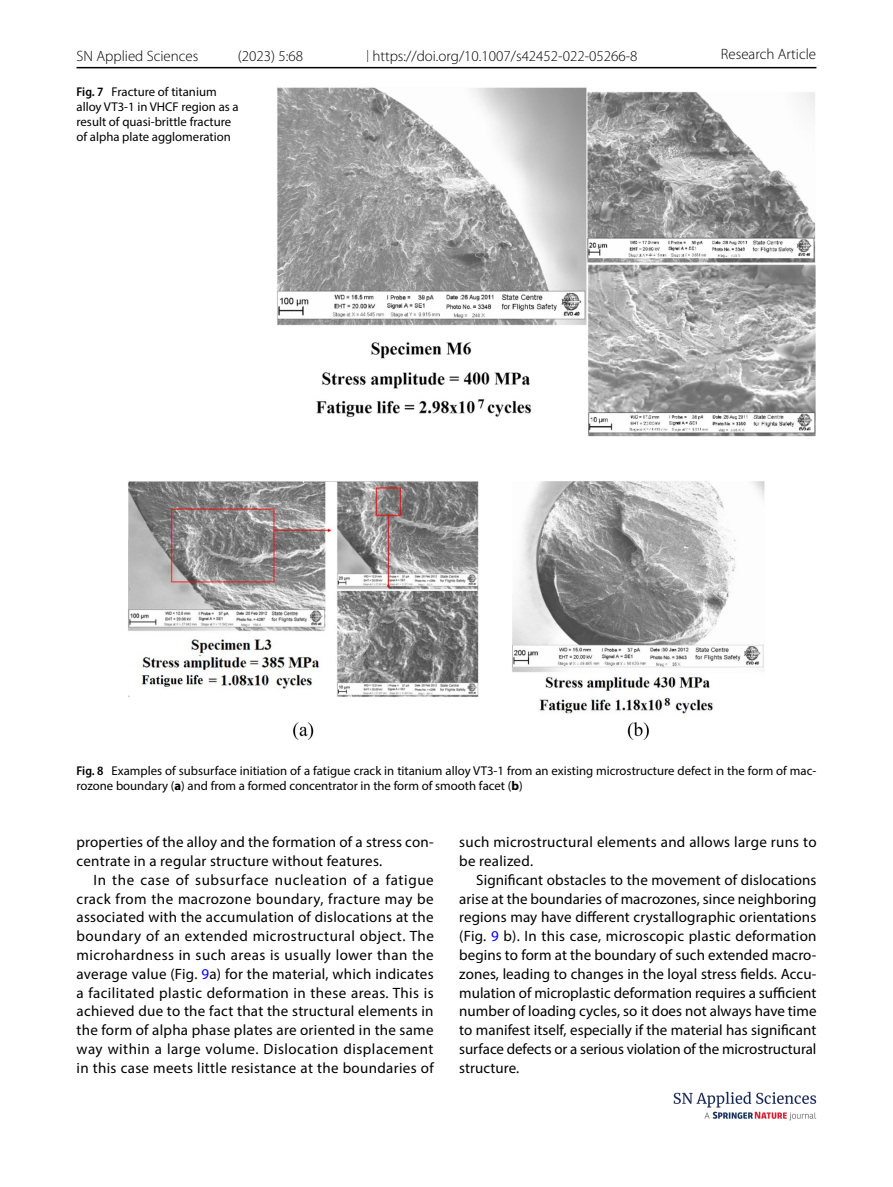
<style>
.page{position:relative;width:893px;height:1187px;background:#fff}
.page>*{position:absolute;margin:0;border:0;box-sizing:border-box;transform-origin:0 0}
.t1{font:15px/18.8px "Myriad Pro";letter-spacing:.02em;color:#000}
.t2{font:300 15px "Myriad Pro";color:#000}
.t3{font:12.75px/15px "Myriad Pro";color:#000}
.s1{font-size:12px}
.s2{font-weight:600;font-stretch:semi-condensed}
.s3{font-weight:700}
.s4{color:#00f}
</style>
<div class="page">
<hr style="left:77px;top:67px;width:739px;height:1px;background:#000">
<img style="left:673px;top:1091px;width:144px;height:29px">
<img style="left:277px;top:87px;width:539px;height:349px">
<img style="left:128px;top:481px;width:637px;height:259px">
<p class="t2" style="left:77px;top:47px;width:123px">SN Applied Sciences</p>
<p class="t2" style="left:238px;top:47px;width:67px">(2023) 5:68</p>
<p class="t2" style="left:366px;top:47px;width:273px"><span class="s1">|</span> https://doi.org/10.1007/s42452-022-05266-8</p>
<p class="t2" style="left:721px;top:46px;width:97px">Research Article</p>
<p class="t3" style="left:77px;top:84px;width:164px"><span class="s2">Fig. 7</span> Fracture of titanium alloy VT3-1 in VHCF region as a result of quasi-brittle fracture of alpha plate agglomeration</p>
<p class="t3" style="left:77px;top:763px;width:741px"><span class="s2">Fig. 8</span> Examples of subsurface initiation of a fatigue crack in titanium alloy VT3-1 from an existing microstructure defect in the form of mac&shy;rozone boundary (<span class="s3">a</span>) and from a formed concentrator in the form of smooth facet (<span class="s3">b</span>)</p>
<p class="t1" style="left:77px;top:832px;width:359px">properties of the alloy and the formation of a stress con&shy;centrate in a regular structure without features.</p>
<p class="t1" style="left:77px;top:870px;width:359px;text-align:justify;text-indent:17px">In the case of subsurface nucleation of a fatigue crack from the macrozone boundary, fracture may be associated with the accumulation of dislocations at the boundary of an extended microstructural object. The microhardness in such areas is usually lower than the average value (Fig. <span class="s4">9</span>a) for the material, which indicates a facilitated plastic deformation in these areas. This is achieved due to the fact that the structural elements in the form of alpha phase plates are oriented in the same way within a large volume. Dislocation displacement in this case meets little resistance at the boundaries of</p>
<p class="t1" style="left:459px;top:832px;width:359px">such microstructural elements and allows large runs to be realized.</p>
<p class="t1" style="left:459px;top:870px;width:359px;text-align:justify;text-indent:17px">Significant obstacles to the movement of dislocations arise at the boundaries of macrozones, since neighboring regions may have different crystallographic orientations (Fig. <span class="s4">9</span> b). In this case, microscopic plastic deformation begins to form at the boundary of such extended macro&shy;zones, leading to changes in the loyal stress fields. Accu&shy;mulation of microplastic deformation requires a sufficient number of loading cycles, so it does not always have time to manifest itself, especially if the material has significant surface defects or a serious violation of the microstructural structure.</p>
</div>
